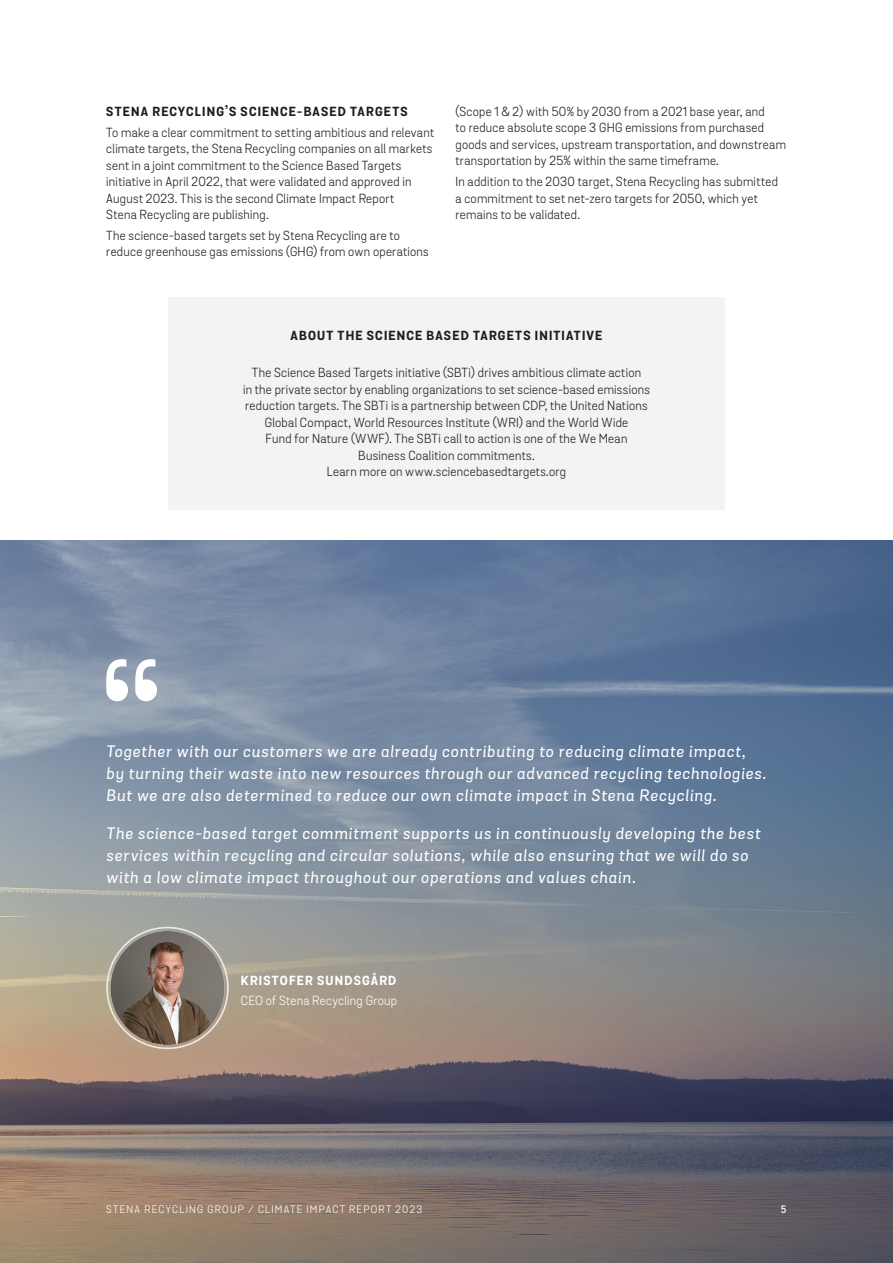
<style>
.page{position:relative;width:893px;height:1263px;background:#fff}
.page>*{position:absolute;margin:0;border:0;box-sizing:border-box;transform-origin:0 0}
.Styckeformat_1{font:italic 500 16.05px/21.9px "Stena Sans";letter-spacing:.06em;color:#fff}
.Paragraph_Style_-_AE{font:12.75px/16.5px "Stena Sans";letter-spacing:.025em;color:#1d1d1b}
.Paragraph_Style_-_AE-2{font:700 12.75px "Stena Sans";letter-spacing:.095em;color:#1d1d1b}
.Underrubrik_-_AE{font:700 12.75px "Stena Sans";letter-spacing:.095em;color:#1d1d1b}
.Brödtext{font:12.75px "Stena Sans";letter-spacing:.02em;color:#fff}
.Brödtext-2{font:700 12.75px "Stena Sans";letter-spacing:.095em;color:#fff}
.t1{font:10.5px "Stena Sans";letter-spacing:.12em;color:#fff}
.t2{font:500 10.5px "Stena Number";color:#fff}
</style>
<div class="page">
<img style="left:0;top:540px;width:893px;height:723px">
<svg style="left:106px;top:659px;width:51px;height:42px"></svg>
<div style="left:106px;top:927px;width:123px;height:122px;border:2px solid #e8eaec;border-radius:50%"></div>
<img style="left:111px;top:931px;width:113px;height:114px;border-radius:57px">
<div style="left:168px;top:297px;width:557px;height:213px;background:#f3f3f2"></div>
<p class="Underrubrik_-_AE" style="left:106px;top:103px;width:303px">STENA RECYCLING’S SCIENCE-BASED TARGETS</p>
<p class="Paragraph_Style_-_AE" style="left:106px;top:124px;width:329px">To make a clear commitment to setting ambitious and relevant climate targets, the Stena Recycling companies on all markets sent in a joint commitment to the Science Based Targets initiative in April 2022, that were validated and approved in August 2023. This is the second Climate Impact Report<br>Stena Recycling are publishing.</p>
<p class="Paragraph_Style_-_AE" style="left:106px;top:227px;width:324px">The science-based targets set by Stena Recycling are to reduce greenhouse gas emissions (GHG) from own operations</p>
<p class="Paragraph_Style_-_AE" style="left:455px;top:103px;width:332px">(Scope 1 &amp; 2) with 50% by 2030 from a 2021 base year, and<br>to reduce absolute scope 3 GHG emissions from purchased goods and services, upstream transportation, and downstream transportation by 25% within the same timeframe.</p>
<p class="Paragraph_Style_-_AE" style="left:455px;top:174px;width:324px">In addition to the 2030 target, Stena Recycling has submitted a commitment to set net-zero targets for 2050, which yet remains to be validated.</p>
<p class="Paragraph_Style_-_AE-2" style="left:291px;top:328px;width:313px">ABOUT THE SCIENCE BASED TARGETS INITIATIVE</p>
<p class="Paragraph_Style_-_AE" style="left:243px;top:365px;width:408px;text-align:center">The Science Based Targets initiative (SBTi) drives ambitious climate action<br>in the private sector by enabling organizations to set science-based emissions reduction targets. The SBTi is a partnership between CDP, the United Nations Global Compact, World Resources Institute (WRI) and the World Wide<br>Fund for Nature (WWF). The SBTi call to action is one of the We Mean Business Coalition commitments.<br>Learn more on www.sciencebasedtargets.org</p>
<p class="Styckeformat_1" style="left:106px;top:741px;width:661px">Together with our customers we are already contributing to reducing climate impact, by turning their waste into new resources through our advanced recycling technologies.<br>But we are also determined to reduce our own climate impact in Stena Recycling.</p>
<p class="Styckeformat_1" style="left:106px;top:823px;width:655px">The science-based target commitment supports us in continuously developing the best services within recycling and circular solutions, while also ensuring that we will do so with a low climate impact throughout our operations and values chain.</p>
<p class="Brödtext-2" style="left:241px;top:972px;width:157px">KRISTOFER SUNDSGÅRD</p>
<p class="Brödtext" style="left:241px;top:993px;width:158px">CEO of Stena Recycling Group</p>
<p class="t1" style="left:106px;top:1203px;width:317px">STENA RECYCLING GROUP / CLIMATE IMPACT REPORT 2023</p>
<p class="t2" style="left:781px;top:1202px;width:7px">5</p>
</div>
